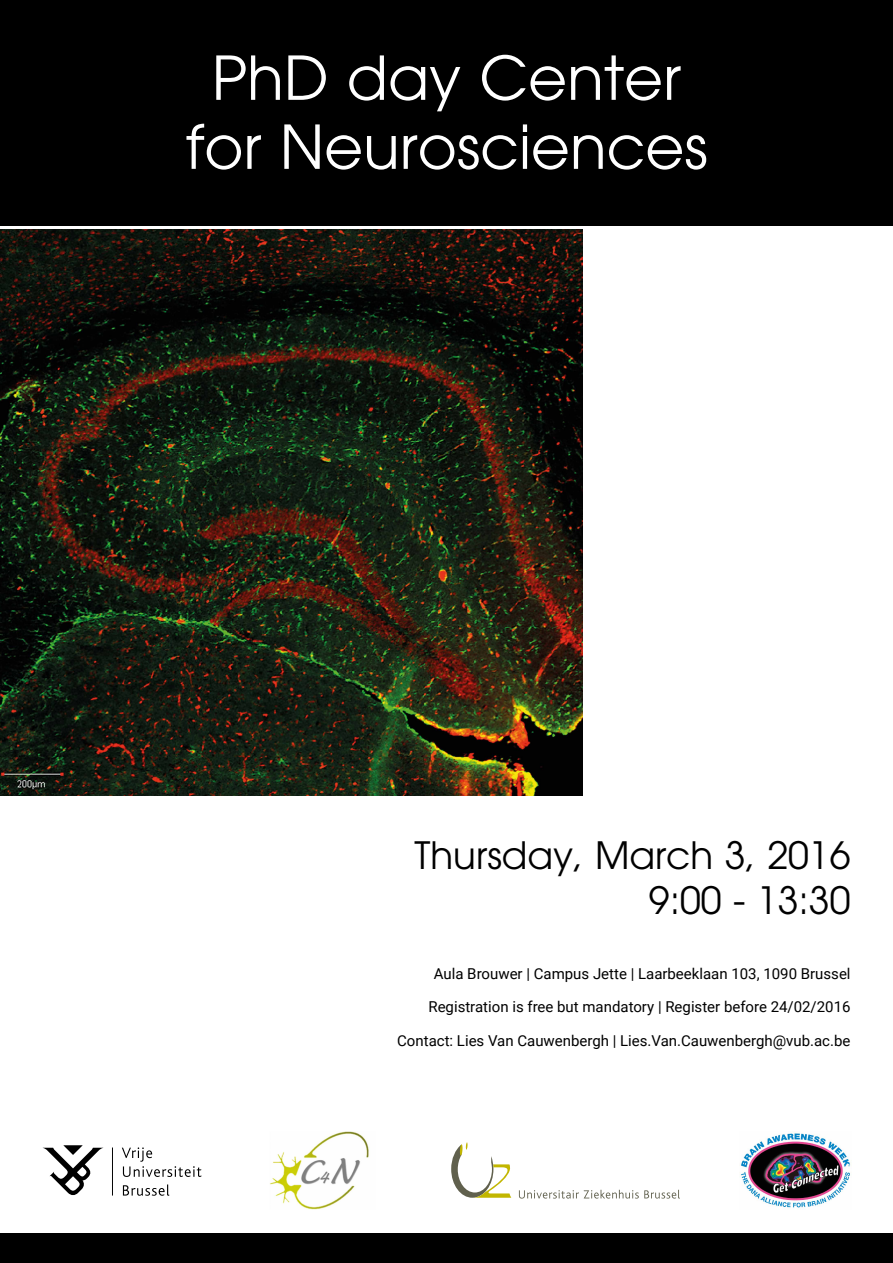
<style>
.page{position:relative;width:893px;height:1263px;background:#fff}
.page>*{position:absolute;margin:0;border:0;box-sizing:border-box;transform-origin:0 0}
.t1{font:60px/69px "Avant Garde LT";color:#fff;text-align:center}
.t2{font:37.5px/45px "Avant Garde LT";color:#000;text-align:right}
.t3{font:15px "Roboto";color:#000}
</style>
<div class="page">
<div style="left:0;top:0;width:893px;height:225px;background:#000"></div>
<img style="left:270px;top:1131px;width:99px;height:78px">
<svg style="left:519px;top:1190px;width:161px;height:8px"></svg>
<svg style="left:451px;top:1142px;width:60px;height:56px"></svg>
<svg style="left:43px;top:1145px;width:61px;height:50px"></svg>
<svg style="left:122px;top:1147px;width:80px;height:30px"></svg>
<svg style="left:123px;top:1184px;width:46px;height:12px"></svg>
<hr style="left:112px;top:1147px;width:1px;height:48px;background:#000">
<img style="left:0;top:230px;width:583px;height:565px">
<div style="left:0;top:1233px;width:893px;height:30px;background:#000"></div>
<img style="left:741px;top:1133px;width:109px;height:75px">
<h1 class="t1" style="left:185px;top:43px;width:524px">PhD day Center for Neurosciences</h1>
<h2 class="t2" style="left:414px;top:833px;width:438px">Thursday, March 3, 2016<br>9:00 - 13:30</h2>
<p class="t3" style="left:434px;top:963px;width:418px">Aula Brouwer | Campus Jette | Laarbeeklaan 103, 1090 Brussel</p>
<p class="t3" style="left:428px;top:996px;width:424px">Registration is free but mandatory | Register before 24/02/2016</p>
<p class="t3" style="left:397px;top:1030px;width:455px">Contact: Lies Van Cauwenbergh | Lies.Van.Cauwenbergh@vub.ac.be</p>
</div>
